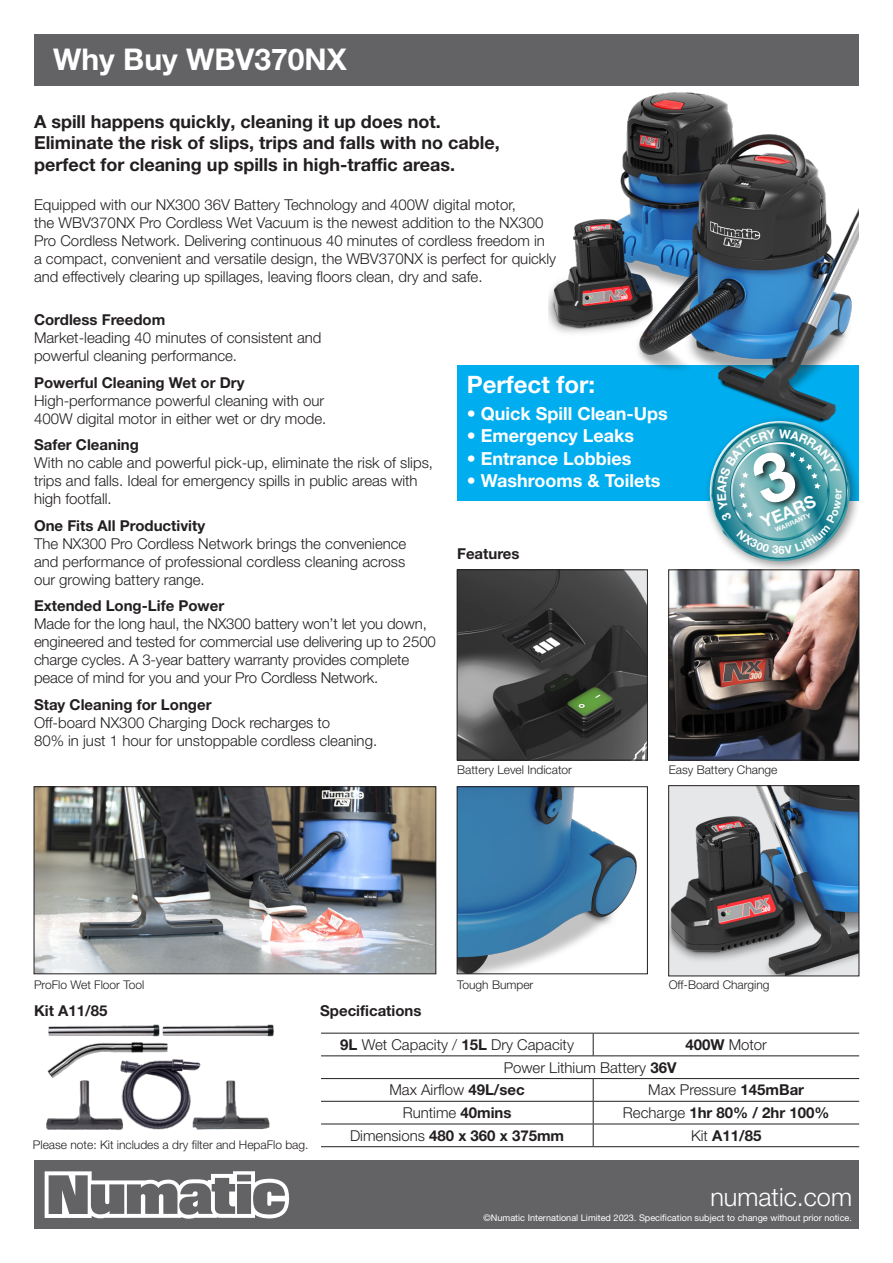
<style>
.page{position:relative;width:893px;height:1263px;background:#fff}
.page>*{position:absolute;margin:0;border:0;box-sizing:border-box;transform-origin:0 0}
.t1{font:700 30px "Helvetica Neue LT Pro";color:#fff}
.t2{font:300 25.2px "Helvetica Neue LT Pro";color:#fff}
.t3{font:700 24px "Helvetica Neue LT Pro";color:#fff}
.t4{font:700 18px/21.6px "Helvetica Neue LT Pro";color:#231f20}
.t5{font:700 18px "Helvetica Neue LT Pro";color:#fff}
.t6{font:700 17.1px "Helvetica Neue LT Pro";color:#fff}
.t7{font:300 15px/18px "Helvetica Neue LT Pro";color:#231f20}
.t8{font:700 15px "Helvetica Neue LT Pro";color:#231f20}
.t9{font:300 12px "Helvetica Neue LT Pro";color:#231f20}
.t10{font:9.15px "Helvetica Neue LT Pro";color:#fff}
.t11{font:700 6.6px "Helvetica Neue LT Pro";color:#fff}
.s1{font-weight:700}
.s2{font-weight:300}
</style>
<div class="page">
<div style="left:457px;top:366px;width:402px;height:135px;background:#00aeef"></div>
<div style="left:34px;top:34px;width:825px;height:51px;background:#636366"></div>
<div style="left:34px;top:1161px;width:825px;height:68px;background:#636366"></div>
<svg style="left:45px;top:1171px;width:244px;height:48px"></svg>
<img style="left:549px;top:85px;width:310px;height:330px">
<div style="left:704px;top:415px;width:158px;height:158px;background:#fff"></div>
<img style="left:459px;top:572px;width:187px;height:186px">
<div style="left:457px;top:570px;width:191px;height:190px;border:1px solid #231f20"></div>
<img style="left:670px;top:572px;width:187px;height:186px">
<div style="left:668px;top:570px;width:191px;height:190px;border:1px solid #231f20"></div>
<img style="left:670px;top:787px;width:187px;height:187px">
<div style="left:668px;top:785px;width:191px;height:191px;border:1px solid #231f20"></div>
<svg style="left:593px;top:1034px;width:1px;height:21px"></svg>
<hr style="left:321px;top:1055px;width:272px;height:1px;background:#231f20">
<hr style="left:593px;top:1055px;width:266px;height:1px;background:#231f20">
<hr style="left:321px;top:1078px;width:272px;height:1px;background:#231f20">
<hr style="left:593px;top:1078px;width:266px;height:1px;background:#231f20">
<hr style="left:321px;top:1101px;width:272px;height:1px;background:#231f20">
<hr style="left:593px;top:1101px;width:266px;height:1px;background:#231f20">
<hr style="left:321px;top:1123px;width:272px;height:1px;background:#231f20">
<hr style="left:593px;top:1123px;width:266px;height:1px;background:#231f20">
<svg style="left:593px;top:1079px;width:1px;height:67px"></svg>
<hr style="left:321px;top:1033px;width:272px;height:1px;background:#231f20">
<hr style="left:593px;top:1033px;width:266px;height:1px;background:#231f20">
<hr style="left:321px;top:1146px;width:272px;height:1px;background:#231f20">
<hr style="left:593px;top:1146px;width:266px;height:1px;background:#231f20">
<img style="left:46px;top:1024px;width:228px;height:106px">
<img style="left:36px;top:788px;width:398px;height:184px">
<div style="left:34px;top:786px;width:402px;height:188px;border:1px solid #231f20"></div>
<img style="left:459px;top:788px;width:178px;height:184px">
<div style="left:457px;top:786px;width:191px;height:188px;border:1px solid #231f20"></div>
<svg style="left:700px;top:416px;width:159px;height:155px"></svg>
<p class="t1" style="left:53px;top:41px;width:295px">Why Buy WBV370NX</p>
<p class="t4" style="left:34px;top:110px;width:467px">A spill happens quickly, cleaning it up does not.<br>Eliminate the risk of slips, trips and falls with no cable, perfect for cleaning up spills in high-traffic areas.</p>
<p class="t7" style="left:34px;top:196px;width:524px">Equipped with our NX300 36V Battery Technology and 400W digital motor,<br>the WBV370NX Pro Cordless Wet Vacuum is the newest addition to the NX300<br>Pro Cordless Network. Delivering continuous 40 minutes of cordless freedom in a compact, convenient and versatile design, the WBV370NX is perfect for quickly and effectively clearing up spillages, leaving floors clean, dry and safe.</p>
<p class="t7" style="left:34px;top:311px;width:289px"><span class="s1">Cordless Freedom<br></span>Market-leading 40 minutes of consistent and powerful cleaning performance.</p>
<p class="t7" style="left:34px;top:373px;width:294px"><span class="s1">Powerful Cleaning Wet or Dry<br></span>High-performance powerful cleaning with our<br>400W digital motor in either wet or dry mode.</p>
<p class="t7" style="left:34px;top:436px;width:401px"><span class="s1">Safer Cleaning<br></span>With no cable and powerful pick-up, eliminate the risk of slips, trips and falls. Ideal for emergency spills in public areas with high footfall.</p>
<p class="t7" style="left:34px;top:516px;width:374px"><span class="s1">One Fits All Productivity<br></span>The NX300 Pro Cordless Network brings the convenience and performance of professional cordless cleaning across our growing battery range.</p>
<p class="t7" style="left:34px;top:597px;width:403px"><span class="s1">Extended Long-Life Power<br></span>Made for the long haul, the NX300 battery won’t let you down, engineered and tested for commercial use delivering up to 2500 charge cycles. A 3-year battery warranty provides complete peace of mind for you and your Pro Cordless Network.</p>
<p class="t7" style="left:34px;top:695px;width:345px"><span class="s1">Stay Cleaning for Longer<br></span>Off-board NX300 Charging Dock recharges to<br>80% in just 1 hour for unstoppable cordless cleaning.</p>
<p class="t3" style="left:467px;top:370px;width:130px">Perfect for:</p>
<p class="t5" style="left:467px;top:402px;width:203px">• Quick Spill Clean-Ups</p>
<p class="t5" style="left:467px;top:425px;width:169px">• Emergency Leaks</p>
<p class="t5" style="left:467px;top:447px;width:166px">• Entrance Lobbies</p>
<p class="t5" style="left:467px;top:469px;width:195px">• Washrooms &amp; Toilets</p>
<p class="t8" style="left:457px;top:545px;width:64px">Features</p>
<p class="t6" style="left:758px;top:513px;width:59px;rotate:-23deg">YEARS</p>
<p class="t11" style="left:774px;top:526px;width:39px;rotate:-23deg">WARRANTY</p>
<p class="t9" style="left:457px;top:762px;width:116px">Battery Level Indicator</p>
<p class="t9" style="left:34px;top:977px;width:112px">ProFlo Wet Floor Tool</p>
<p class="t9" style="left:457px;top:977px;width:78px">Tough Bumper</p>
<p class="t8" style="left:34px;top:1002px;width:75px">Kit A11/85</p>
<p class="t8" style="left:320px;top:1002px;width:103px">Specifications</p>
<p class="t9" style="left:669px;top:762px;width:110px">Easy Battery Change</p>
<p class="t9" style="left:669px;top:977px;width:102px">Off-Board Charging</p>
<p class="t9" style="left:33px;top:1137px;width:277px">Please note: Kit includes a dry filter and HepaFlo bag.</p>
<p class="t7" style="left:340px;top:1035px;width:235px"><span class="s1">9L</span> Wet Capacity / <span class="s1">15L</span> Dry Capacity</p>
<p class="t7" style="left:685px;top:1035px;width:83px"><span class="s1">400W</span> Motor</p>
<p class="t7" style="left:504px;top:1058px;width:174px">Power Lithium Battery <span class="s1">36V</span></p>
<p class="t7" style="left:389px;top:1081px;width:137px">Max Airflow <span class="s1">49L/sec</span></p>
<p class="t7" style="left:648px;top:1081px;width:157px">Max Pressure <span class="s1">145mBar</span></p>
<p class="t7" style="left:403px;top:1103px;width:110px">Runtime <span class="s1">40mins</span></p>
<p class="t8" style="left:623px;top:1103px;width:208px"><span class="s2">Recharge</span> 1hr 80% / 2hr 100%</p>
<p class="t8" style="left:350px;top:1126px;width:216px"><span class="s2">Dimensions</span> 480 x 360 x 375mm</p>
<p class="t8" style="left:691px;top:1126px;width:72px"><span class="s2">Kit</span> A11/85</p>
<p class="t2" style="left:710px;top:1181px;width:143px">numatic.com</p>
<p class="t10" style="left:484px;top:1212px;width:370px">©Numatic International Limited 2023. Specification subject to change without prior notice.</p>
</div>
